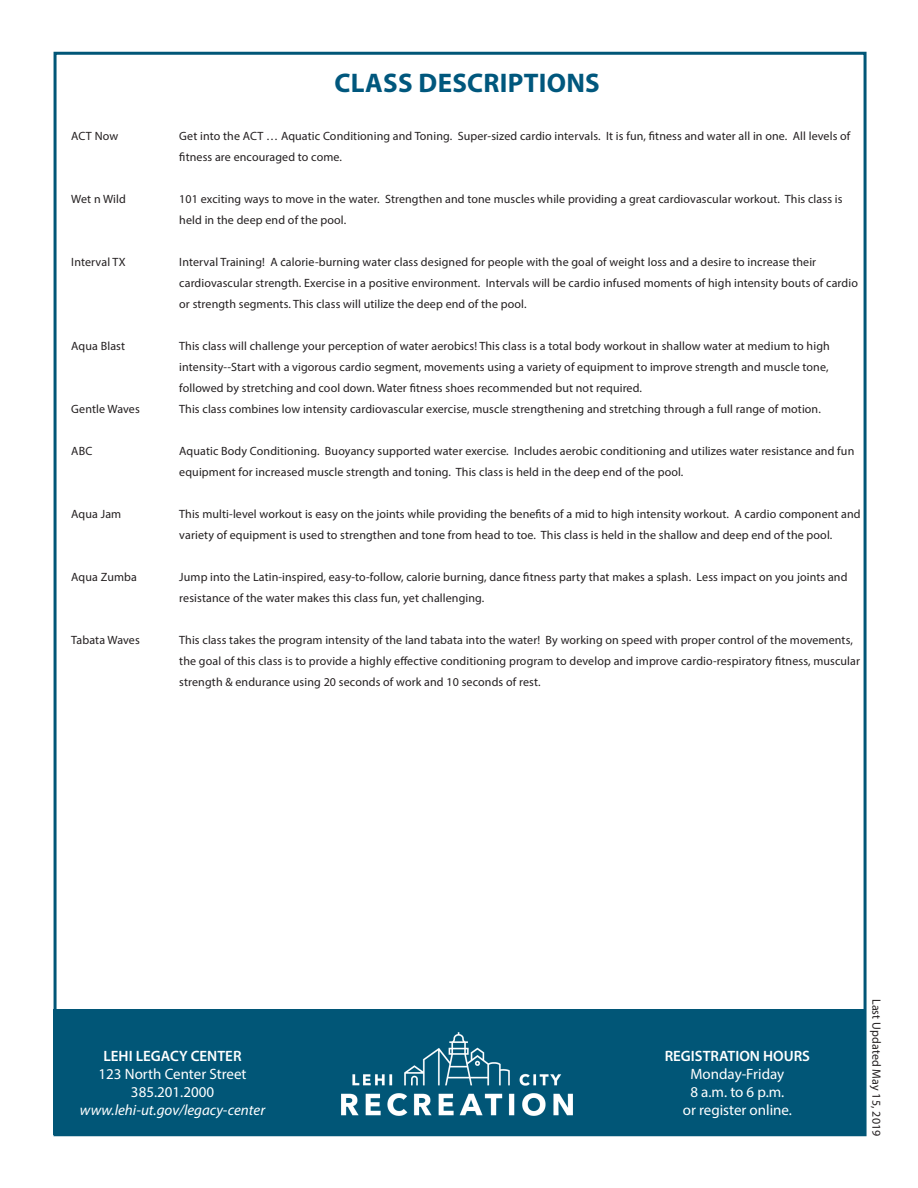
<style>
.page{position:relative;width:918px;height:1188px;background:#fff}
.page>*{position:absolute;margin:0;border:0;box-sizing:border-box;transform-origin:0 0}
.Body{font:700 27px "Myriad Pro";letter-spacing:.01em;color:#00577d}
.Body-2{font:15px/18px "Myriad Pro";color:#fff;text-align:center}
.Body-3{font:italic 15px/18px "Myriad Pro";color:#fff;text-align:center}
.t1{font:600 15px "Myriad Pro";color:#fff}
.Body-4{font:12px "Myriad Pro";letter-spacing:.01em;color:#231f20}
.s1{font-style:normal}
.s2{font-weight:600}
</style>
<div class="page">
<div style="left:54px;top:1009px;width:811px;height:126px;background:#015677"></div>
<img style="left:342px;top:1032px;width:230px;height:83px">
<p class="Body" style="left:335px;top:65px;width:267px">CLASS DESCRIPTIONS</p>
<p class="Body-4" style="left:71px;top:128px;width:48px">ACT Now</p>
<p class="Body-4" style="left:179px;top:128px;width:673px">Get into the ACT … Aquatic Conditioning and Toning. Super-sized cardio intervals. It is fun, fitness and water all in one. All levels of</p>
<p class="Body-4" style="left:179px;top:149px;width:164px">fitness are encouraged to come.</p>
<p class="Body-4" style="left:71px;top:191px;width:56px">Wet n Wild</p>
<p class="Body-4" style="left:179px;top:191px;width:665px">101 exciting ways to move in the water. Strengthen and tone muscles while providing a great cardiovascular workout. This class is</p>
<p class="Body-4" style="left:179px;top:212px;width:169px">held in the deep end of the pool.</p>
<p class="Body-4" style="left:71px;top:254px;width:56px">Interval TX</p>
<p class="Body-4" style="left:179px;top:254px;width:638px">Interval Training! A calorie-burning water class designed for people with the goal of weight loss and a desire to increase their</p>
<p class="Body-4" style="left:179px;top:275px;width:680px">cardiovascular strength. Exercise in a positive environment. Intervals will be cardio infused moments of high intensity bouts of cardio</p>
<p class="Body-4" style="left:179px;top:296px;width:349px">or strength segments. This class will utilize the deep end of the pool.</p>
<p class="Body-4" style="left:71px;top:338px;width:55px">Aqua Blast</p>
<p class="Body-4" style="left:179px;top:338px;width:652px">This class will challenge your perception of water aerobics! This class is a total body workout in shallow water at medium to high</p>
<p class="Body-4" style="left:179px;top:359px;width:651px">intensity--Start with a vigorous cardio segment, movements using a variety of equipment to improve strength and muscle tone,</p>
<p class="Body-4" style="left:179px;top:380px;width:464px">followed by stretching and cool down. Water fitness shoes recommended but not required.</p>
<p class="Body-4" style="left:71px;top:401px;width:70px">Gentle Waves</p>
<p class="Body-4" style="left:179px;top:401px;width:643px">This class combines low intensity cardiovascular exercise, muscle strengthening and stretching through a full range of motion.</p>
<p class="Body-4" style="left:71px;top:443px;width:23px">ABC</p>
<p class="Body-4" style="left:179px;top:443px;width:677px">Aquatic Body Conditioning. Buoyancy supported water exercise. Includes aerobic conditioning and utilizes water resistance and fun</p>
<p class="Body-4" style="left:179px;top:464px;width:506px">equipment for increased muscle strength and toning. This class is held in the deep end of the pool.</p>
<p class="Body-4" style="left:71px;top:506px;width:51px">Aqua Jam</p>
<p class="Body-4" style="left:179px;top:506px;width:683px">This multi-level workout is easy on the joints while providing the benefits of a mid to high intensity workout. A cardio component and</p>
<p class="Body-4" style="left:179px;top:527px;width:655px">variety of equipment is used to strengthen and tone from head to toe. This class is held in the shallow and deep end of the pool.</p>
<p class="Body-4" style="left:71px;top:569px;width:67px">Aqua Zumba</p>
<p class="Body-4" style="left:179px;top:569px;width:670px">Jump into the Latin-inspired, easy-to-follow, calorie burning, dance fitness party that makes a splash. Less impact on you joints and</p>
<p class="Body-4" style="left:179px;top:590px;width:307px">resistance of the water makes this class fun, yet challenging.</p>
<p class="Body-4" style="left:71px;top:632px;width:70px">Tabata Waves</p>
<p class="Body-4" style="left:179px;top:632px;width:675px">This class takes the program intensity of the land tabata into the water! By working on speed with proper control of the movements,</p>
<p class="Body-4" style="left:179px;top:653px;width:682px">the goal of this class is to provide a highly effective conditioning program to develop and improve cardio-respiratory fitness, muscular</p>
<p class="Body-4" style="left:179px;top:674px;width:363px">strength &amp; endurance using 20 seconds of work and 10 seconds of rest.</p>
<p class="t1" style="left:104px;top:1046px;width:140px">LEHI LEGACY CENTER</p>
<p class="Body-2" style="left:99px;top:1064px;width:149px">123 North Center Street</p>
<p class="Body-3" style="left:80px;top:1082px;width:187px"><span class="s1">385.201.2000 </span>www.lehi-ut.gov/legacy-center</p>
<p class="Body-2" style="left:665px;top:1046px;width:147px"><span class="s2">REGISTRATION HOURS<br></span>Monday-Friday<br>8 a.m. to 6 p.m.</p>
<p class="Body-2" style="left:683px;top:1100px;width:111px">or register online.</p>
<p class="Body-4" style="left:884px;top:999px;width:139px;rotate:90deg">Last Updated May 15, 2019</p>
</div>
